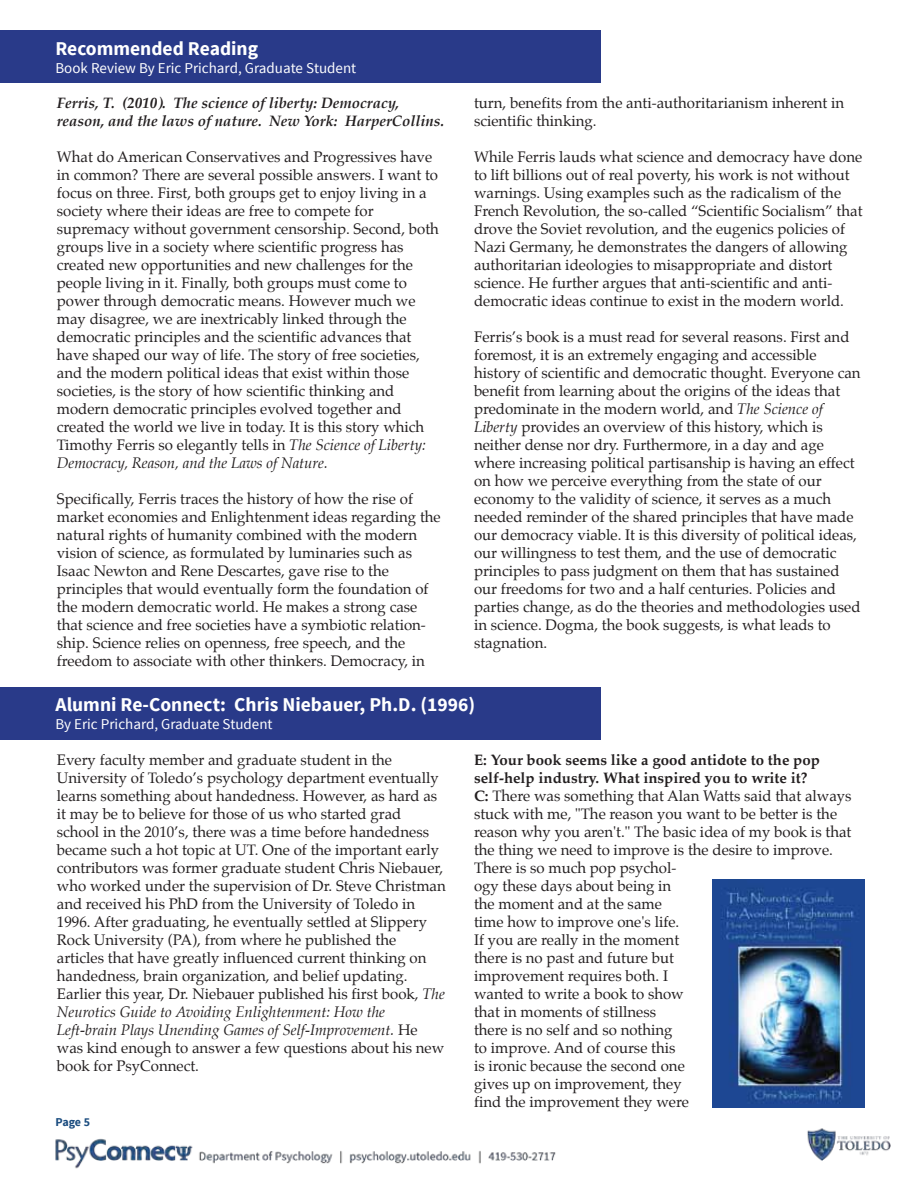
<style>
.page{position:relative;width:918px;height:1188px;background:#fff}
.page>*{position:absolute;margin:0;border:0;box-sizing:border-box;transform-origin:0 0}
.t1{font:700 19.5px "Source Sans Pro";color:#fff}
.t2{font:15px/18px "Palatino";color:#231f20}
.t3{font:italic 700 15px/18px "Palatino";color:#231f20}
.t4{font:15px "Source Sans Pro";color:#fff}
.t5{font:700 12px "Source Sans Pro";color:#1b4d80}
.s1{font-style:italic}
.s2{font-weight:700}
</style>
<div class="page">
<img style="left:55px;top:879px;width:836px;height:290px">
<div style="left:0;top:30px;width:601px;height:53px;background:#293a89"></div>
<div style="left:0;top:687px;width:601px;height:53px;background:#293a89"></div>
<img style="left:713px;top:879px;width:151px;height:229px">
<h1 class="t1" style="left:56px;top:36px;width:204px">Recommended Reading</h1>
<p class="t4" style="left:56px;top:58px;width:302px">Book Review By Eric Prichard, Graduate Student</p>
<p class="t3" style="left:57px;top:94px;width:389px">Ferris, T. (2010). The science of liberty: Democracy, reason, and the laws of nature. New York: HarperCollins.</p>
<p class="t2" style="left:57px;top:148px;width:384px">What do American Conservatives and Progressives have in common? There are several possible answers. I want to focus on three. First, both groups get to enjoy living in a society where their ideas are free to compete for supremacy without government censorship. Second, both groups live in a society where scientific progress has created new opportunities and new challenges for the people living in it. Finally, both groups must come to power through democratic means. However much we may disagree, we are inextricably linked through the democratic principles and the scientific advances that have shaped our way of life. The story of free societies, and the modern political ideas that exist within those societies, is the story of how scientific thinking and modern democratic principles evolved together and created the world we live in today. It is this story which Timothy Ferris so elegantly tells in <span class="s1">The Science of Liberty:<br>Democracy, Reason, and the Laws of Nature.</span></p>
<p class="t2" style="left:57px;top:490px;width:385px">Specifically, Ferris traces the history of how the rise of market economies and Enlightenment ideas regarding the natural rights of humanity combined with the modern vision of science, as formulated by luminaries such as Isaac Newton and Rene Descartes, gave rise to the principles that would eventually form the foundation of the modern democratic world. He makes a strong case that science and free societies have a symbiotic relation&shy;ship. Science relies on openness, free speech, and the freedom to associate with other thinkers. Democracy, in</p>
<p class="t2" style="left:474px;top:94px;width:372px">turn, benefits from the anti-authoritarianism inherent in scientific thinking.</p>
<p class="t2" style="left:474px;top:148px;width:390px">While Ferris lauds what science and democracy have done to lift billions out of real poverty, his work is not without warnings. Using examples such as the radicalism of the French Revolution, the so-called “Scientific Socialism” that drove the Soviet revolution, and the eugenics policies of Nazi Germany, he demonstrates the dangers of allowing authoritarian ideologies to misappropriate and distort science. He further argues that anti-scientific and anti&shy;democratic ideas continue to exist in the modern world.</p>
<p class="t2" style="left:474px;top:328px;width:388px">Ferris’s book is a must read for several reasons. First and foremost, it is an extremely engaging and accessible history of scientific and democratic thought. Everyone can benefit from learning about the origins of the ideas that predominate in the modern world, and <span class="s1">The Science of Liberty</span> provides an overview of this history, which is neither dense nor dry. Furthermore, in a day and age where increasing political partisanship is having an effect on how we perceive everything from the state of our economy to the validity of science, it serves as a much needed reminder of the shared principles that have made our democracy viable. It is this diversity of political ideas, our willingness to test them, and the use of democratic principles to pass judgment on them that has sustained our freedoms for two and a half centuries. Policies and parties change, as do the theories and methodologies used in science. Dogma, the book suggests, is what leads to stagnation.</p>
<h1 class="t1" style="left:56px;top:692px;width:421px">Alumni Re-Connect: Chris Niebauer, Ph.D. (1996)</h1>
<p class="t4" style="left:56px;top:715px;width:219px">By Eric Prichard, Graduate Student</p>
<p class="t2" style="left:57px;top:751px;width:390px">Every faculty member and graduate student in the University of Toledo’s psychology department eventually learns something about handedness. However, as hard as it may be to believe for those of us who started grad school in the 2010’s, there was a time before handedness became such a hot topic at UT. One of the important early contributors was former graduate student Chris Niebauer, who worked under the supervision of Dr. Steve Christman and received his PhD from the University of Toledo in 1996. After graduating, he eventually settled at Slippery Rock University (PA), from where he published the articles that have greatly influenced current thinking on handedness, brain organization, and belief updating.<br>Earlier this year, Dr. Niebauer published his first book, <span class="s1">The Neurotics Guide to Avoiding Enlightenment: How the Left-brain Plays Unending Games of Self-Improvement.</span> He was kind enough to answer a few questions about his new book for PsyConnect.</p>
<p class="t2" style="left:474px;top:751px;width:379px"><span class="s2">E: Your book seems like a good antidote to the pop self-help industry. What inspired you to write it?<br>C:</span> There was something that Alan Watts said that always stuck with me, "The reason you want to be better is the reason why you aren't." The basic idea of my book is that the thing we need to improve is the desire to improve.<br>There is so much pop psychol-<br>ogy these days about being in<br>the moment and at the same<br>time how to improve one's life.<br>If you are really in the moment<br>there is no past and future but<br>improvement requires both. I<br>wanted to write a book to show<br>that in moments of stillness<br>there is no self and so nothing<br>to improve. And of course this<br>is ironic because the second one<br>gives up on improvement, they<br>find the improvement they were</p>
<p class="t5" style="left:55px;top:1115px;width:36px">Page 5</p>
</div>
